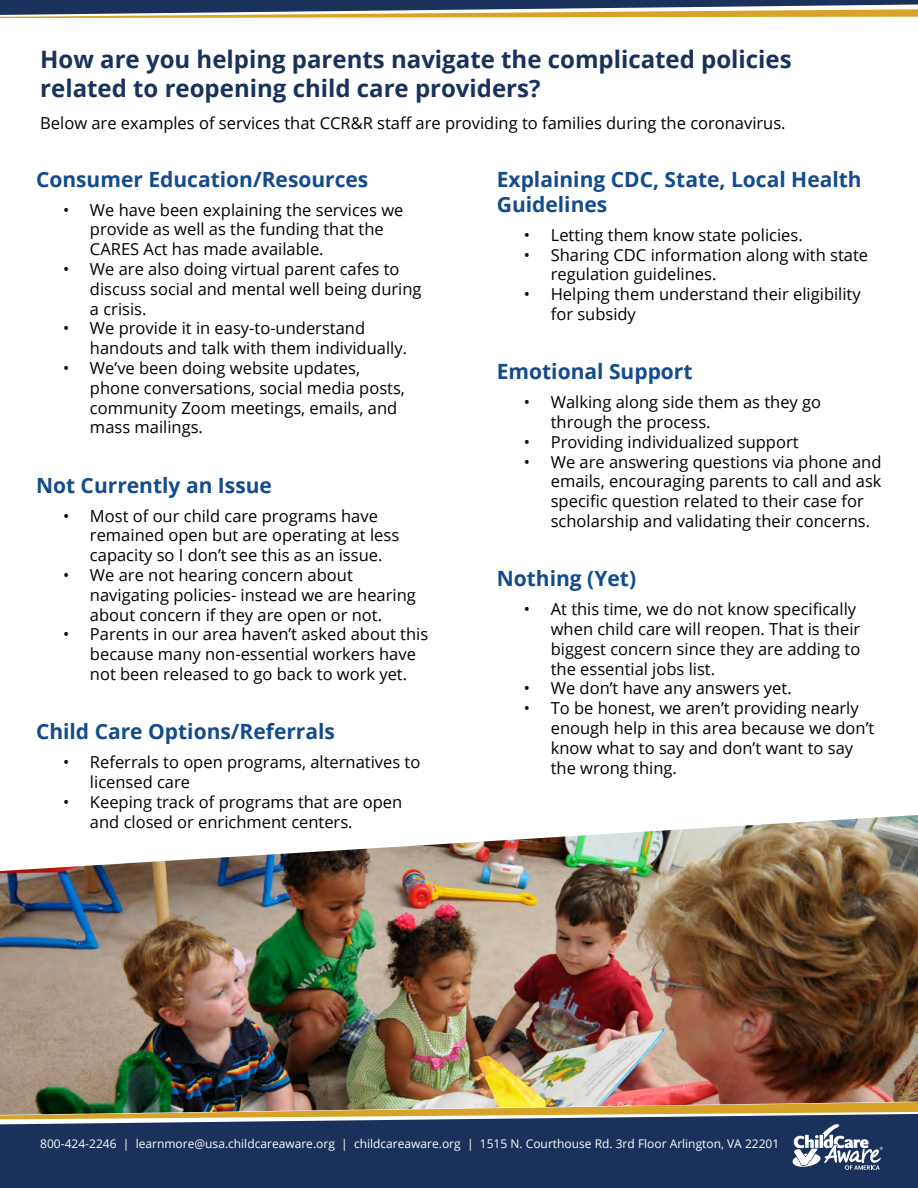
<style>
.page{position:relative;width:918px;height:1188px;background:#fff}
.page>*{position:absolute;margin:0;border:0;box-sizing:border-box;transform-origin:0 0}
.t1{font:700 24px/28.8px "Open Sans";color:#19315b}
.t2{font:700 21px/25.2px "Open Sans";color:#134b8e}
.t3{font:16.5px/19.8px "Open Sans";color:#000}
.t4{font:12px "Open Sans";color:#fff}
</style>
<div class="page">
<svg style="left:0;top:0;width:918px;height:18px"></svg>
<div style="left:0;top:1115px;width:918px;height:73px;background:#19315b"></div>
<svg style="left:791px;top:1124px;width:92px;height:46px"></svg>
<img style="left:0;top:815px;width:918px;height:300px">
<h1 class="t1" style="left:40px;top:44px;width:753px">How are you helping parents navigate the complicated policies related to reopening child care providers?</h1>
<p class="t3" style="left:40px;top:113px;width:747px">Below are examples of services that CCR&amp;R staff are providing to families during the coronavirus.</p>
<p class="t2" style="left:36px;top:166px;width:334px">Consumer Education/Resources</p>
<p class="t3" style="left:90px;top:199px;width:315px;text-indent:-27px">• We have been explaining the services we provide as well as the funding that the<br>CARES Act has made available.</p>
<p class="t3" style="left:90px;top:259px;width:333px;text-indent:-27px">• We are also doing virtual parent cafes to discuss social and mental well being during a crisis.</p>
<p class="t3" style="left:90px;top:318px;width:319px;text-indent:-27px">• We provide it in easy-to-understand handouts and talk with them individually.</p>
<p class="t3" style="left:90px;top:358px;width:316px;text-indent:-27px">• We’ve been doing website updates, phone conversations, social media posts, community Zoom meetings, emails, and mass mailings.</p>
<p class="t2" style="left:36px;top:472px;width:237px">Not Currently an Issue</p>
<p class="t3" style="left:90px;top:505px;width:311px;text-indent:-27px">• Most of our child care programs have remained open but are operating at less capacity so I don’t see this as an issue.</p>
<p class="t3" style="left:90px;top:565px;width:327px;text-indent:-27px">• We are not hearing concern about navigating policies- instead we are hearing about concern if they are open or not.</p>
<p class="t3" style="left:90px;top:624px;width:340px;text-indent:-27px">• Parents in our area haven’t asked about this because many non-essential workers have not been released to go back to work yet.</p>
<p class="t2" style="left:36px;top:719px;width:301px">Child Care Options/Referrals</p>
<p class="t3" style="left:90px;top:752px;width:332px;text-indent:-27px">• Referrals to open programs, alternatives to licensed care</p>
<p class="t3" style="left:90px;top:792px;width:314px;text-indent:-27px">• Keeping track of programs that are open and closed or enrichment centers.</p>
<p class="t2" style="left:497px;top:166px;width:366px">Explaining CDC, State, Local Health<br>Guidelines</p>
<p class="t3" style="left:524px;top:225px;width:281px">• Letting them know state policies.</p>
<p class="t3" style="left:551px;top:244px;width:319px;text-indent:-27px">• Sharing CDC information along with state regulation guidelines.</p>
<p class="t3" style="left:551px;top:284px;width:311px;text-indent:-27px">• Helping them understand their eligibility for subsidy</p>
<p class="t2" style="left:497px;top:359px;width:197px">Emotional Support</p>
<p class="t3" style="left:551px;top:392px;width:272px;text-indent:-27px">• Walking along side them as they go through the process.</p>
<p class="t3" style="left:524px;top:432px;width:276px">• Providing individualized support</p>
<p class="t3" style="left:551px;top:451px;width:332px;text-indent:-27px">• We are answering questions via phone and emails, encouraging parents to call and ask specific question related to their case for scholarship and validating their concerns.</p>
<p class="t2" style="left:497px;top:566px;width:141px">Nothing (Yet)</p>
<p class="t3" style="left:551px;top:599px;width:311px;text-indent:-27px">• At this time, we do not know specifically when child care will reopen. That is their biggest concern since they are adding to the essential jobs list.</p>
<p class="t3" style="left:524px;top:678px;width:269px">• We don’t have any answers yet.</p>
<p class="t3" style="left:551px;top:698px;width:325px;text-indent:-27px">• To be honest, we aren’t providing nearly enough help in this area because we don’t know what to say and don’t want to say the wrong thing.</p>
<p class="t4" style="left:40px;top:1135px;width:741px">800-424-2246 | learnmore@usa.childcareaware.org | childcareaware.org | 1515 N. Courthouse Rd. 3rd Floor Arlington, VA 22201</p>
</div>
